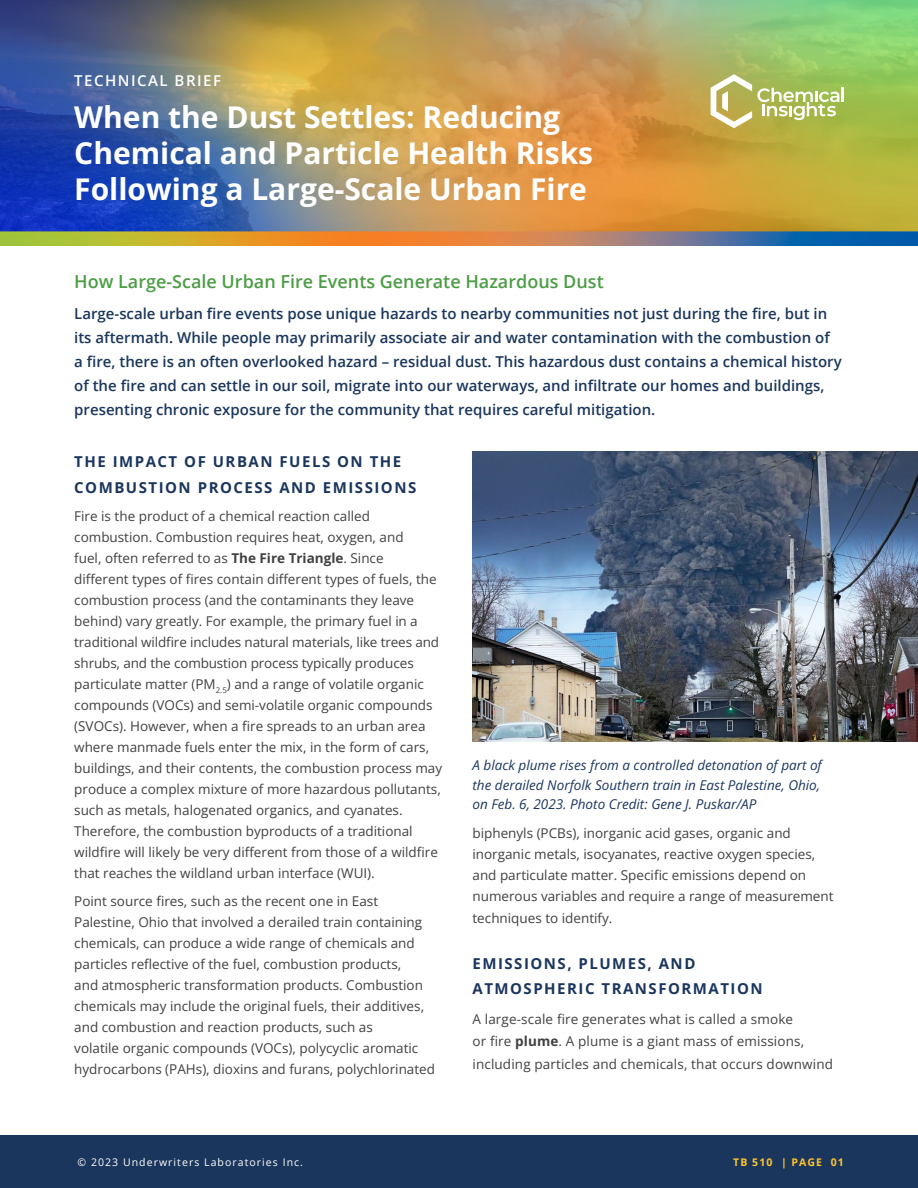
<style>
.page{position:relative;width:918px;height:1188px;background:#fff}
.page>*{position:absolute;margin:0;border:0;box-sizing:border-box;transform-origin:0 0}
.t1{font:700 30px/36px "Open Sans";color:#fff}
.t2{font:600 18px "Open Sans";color:#4c9d45}
.t3{font:600 15px/24px "Open Sans";color:#1b365d}
.t4{font:700 15px/25.5px "Open Sans";letter-spacing:.1em;color:#1b365d}
.t5{font:600 15px "Open Sans";letter-spacing:.1em;color:#fff}
.t6{font:13.5px/21px "Open Sans";color:#414042}
.t7{font:italic 13.5px/19.5px "Open Sans";color:#1b365d;text-align:justify}
.t8{font:10.5px "Open Sans";letter-spacing:.1em;color:#fff}
.t9{font:700 10.5px "Open Sans";letter-spacing:.1em;color:#ffc52f}
.s1{font-weight:700}
</style>
<div class="page">
<img style="left:0;top:0;width:918px;height:232px">
<img style="left:0;top:232px;width:918px;height:13px">
<div style="left:0;top:1135px;width:918px;height:53px;background:#1b365d"></div>
<img style="left:472px;top:451px;width:446px;height:291px">
<svg style="left:711px;top:74px;width:128px;height:54px"></svg>
<hr style="left:841px;top:88px;width:3px;height:14px;background:#fff">
<p class="t5" style="left:74px;top:70px;width:148px">TECHNICAL BRIEF</p>
<h1 class="t1" style="left:74px;top:98px;width:520px">When the Dust Settles: Reducing<br>Chemical and Particle Health Risks<br>Following a Large-Scale Urban Fire</h1>
<h2 class="t2" style="left:74px;top:269px;width:531px">How Large-Scale Urban Fire Events Generate Hazardous Dust</h2>
<p class="t3" style="left:74px;top:301px;width:769px">Large-scale urban fire events pose unique hazards to nearby communities not just during the fire, but in its aftermath. While people may primarily associate air and water contamination with the combustion of a fire, there is an often overlooked hazard – residual dust. This hazardous dust contains a chemical history of the fire and can settle in our soil, migrate into our waterways, and infiltrate our homes and buildings, presenting chronic exposure for the community that requires careful mitigation.</p>
<p class="t4" style="left:74px;top:449px;width:344px">THE IMPACT OF URBAN FUELS ON THE<br>COMBUSTION PROCESS AND EMISSIONS</p>
<p class="t6" style="left:74px;top:505px;width:369px">Fire is the product of a chemical reaction called combustion. Combustion requires heat, oxygen, and<br>fuel, often referred to as <span class="s1">The Fire Triangle</span>. Since<br>different types of fires contain different types of fuels, the combustion process (and the contaminants they leave behind) vary greatly. For example, the primary fuel in a traditional wildfire includes natural materials, like trees and shrubs, and the combustion process typically produces particulate matter (PM<sub>2.5</sub>) and a range of volatile organic compounds (VOCs) and semi-volatile organic compounds (SVOCs). However, when a fire spreads to an urban area where manmade fuels enter the mix, in the form of cars, buildings, and their contents, the combustion process may produce a complex mixture of more hazardous pollutants, such as metals, halogenated organics, and cyanates.<br>Therefore, the combustion byproducts of a traditional wildfire will likely be very different from those of a wildfire that reaches the wildland urban interface (WUI).</p>
<p class="t6" style="left:74px;top:890px;width:362px">Point source fires, such as the recent one in East Palestine, Ohio that involved a derailed train containing chemicals, can produce a wide range of chemicals and particles reflective of the fuel, combustion products,<br>and atmospheric transformation products. Combustion chemicals may include the original fuels, their additives, and combustion and reaction products, such as<br>volatile organic compounds (VOCs), polycyclic aromatic hydrocarbons (PAHs), dioxins and furans, polychlorinated</p>
<p class="t7" style="left:472px;top:755px;width:351px">A black plume rises from a controlled detonation of part of the derailed Norfolk Southern train in East Palestine, Ohio, on Feb. 6, 2023. Photo Credit: Gene J. Puskar/AP</p>
<p class="t6" style="left:473px;top:822px;width:363px">biphenyls (PCBs), inorganic acid gases, organic and inorganic metals, isocyanates, reactive oxygen species, and particulate matter. Specific emissions depend on numerous variables and require a range of measurement</p>
<p class="t6" style="left:473px;top:907px;width:141px">techniques to identify.</p>
<p class="t4" style="left:472px;top:950px;width:292px">EMISSIONS, PLUMES, AND<br>ATMOSPHERIC TRANSFORMATION</p>
<p class="t6" style="left:472px;top:1007px;width:362px;line-height:22.5px">A large-scale fire generates what is called a smoke<br>or fire <span class="s1">plume</span>. A plume is a giant mass of emissions, including particles and chemicals, that occurs downwind</p>
<p class="t8" style="left:78px;top:1155px;width:227px">© 2023 Underwriters Laboratories Inc.</p>
<p class="t9" style="left:733px;top:1155px;width:112px">TB 510 | PAGE 01</p>
</div>
